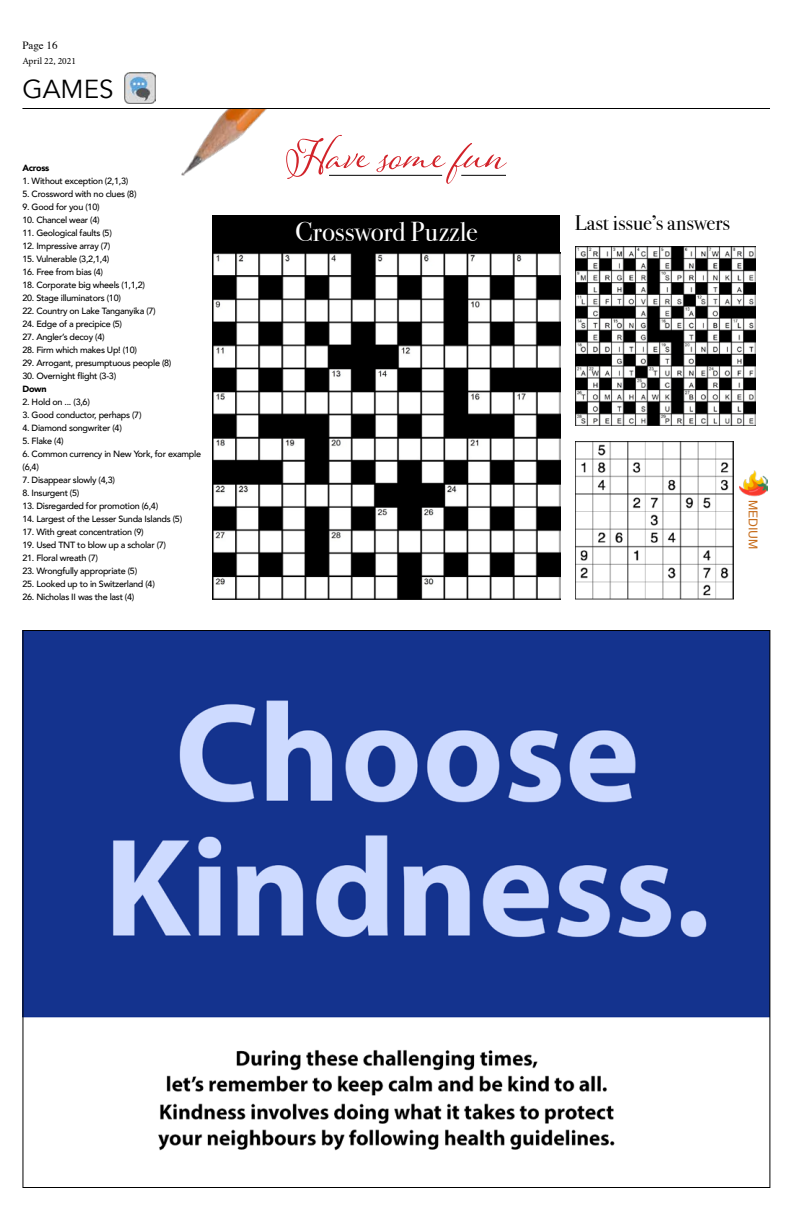
<style>
.page{position:relative;width:792px;height:1224px;background:#fff}
.page>*{position:absolute;margin:0;border:0;box-sizing:border-box;transform-origin:0 0}
.t1{font:55px "Adorn S Pomander";letter-spacing:.01em;color:#d2232a}
.t2{font:27.3px "Bodoni Svty Two ITCTT";letter-spacing:-.005em;color:#fff}
.t3{font:26px "Avenir";color:#000}
.t4{font:21px "Bodoni Svty Two ITCTT";color:#000}
.t5{font:12.2px "Helvetica";letter-spacing:-.01em;color:#c76d1c}
.t6{font:11px "Times";color:#000}
.t7{font:9.5px "Minion Pro";color:#000}
.t8{font:500 9px/13px "Avenir";letter-spacing:-.03em;color:#000}
.t9{font:900 9px "Avenir";letter-spacing:-.03em;color:#000}
</style>
<div class="page">
<img style="left:181px;top:109px;width:149px;height:67px">
<hr style="left:22px;top:108px;width:748px;height:1px;background:#000">
<img style="left:125px;top:72px;width:31px;height:31px">
<hr style="left:329px;top:175px;width:113px;height:1px;background:#000">
<img style="left:212px;top:253px;width:348px;height:347px">
<div style="left:212px;top:215px;width:348px;height:38px;background:#000"></div>
<img style="left:576px;top:442px;width:157px;height:158px">
<img style="left:576px;top:247px;width:179px;height:179px">
<hr style="left:461px;top:175px;width:45px;height:1px;background:#000">
<img style="left:740px;top:470px;width:27px;height:27px">
<img style="left:24px;top:632px;width:744px;height:519px">
<p class="t6" style="left:22px;top:35px;width:37px">Page 16</p>
<h3 class="t3" style="left:22px;top:74px;width:93px">GAMES</h3>
<p class="t7" style="left:22px;top:54px;width:55px">April 22, 2021</p>
<p class="t9" style="left:22px;top:160px;width:28px">Across</p>
<p class="t8" style="left:22px;top:174px;width:107px">1. Without exception (2,1,3)</p>
<p class="t8" style="left:22px;top:187px;width:116px">5. Crossword with no clues (8)</p>
<p class="t8" style="left:22px;top:200px;width:79px">9. Good for you (10)</p>
<p class="t8" style="left:22px;top:213px;width:79px">10. Chancel wear (4)</p>
<p class="t8" style="left:22px;top:226px;width:91px">11. Geological faults (5)</p>
<p class="t8" style="left:22px;top:239px;width:89px">12. Impressive array (7)</p>
<p class="t8" style="left:22px;top:252px;width:89px">15. Vulnerable (3,2,1,4)</p>
<p class="t8" style="left:22px;top:265px;width:82px">16. Free from bias (4)</p>
<p class="t8" style="left:22px;top:278px;width:124px">18. Corporate big wheels (1,1,2)</p>
<p class="t8" style="left:22px;top:291px;width:100px">20. Stage illuminators (10)</p>
<p class="t8" style="left:22px;top:304px;width:135px">22. Country on Lake Tanganyika (7)</p>
<p class="t8" style="left:22px;top:317px;width:101px">24. Edge of a precipice (5)</p>
<p class="t8" style="left:22px;top:330px;width:84px">27. Angler’s decoy (4)</p>
<p class="t8" style="left:22px;top:343px;width:116px">28. Firm which makes Up! (10)</p>
<p class="t8" style="left:22px;top:356px;width:151px">29. Arrogant, presumptuous people (8)</p>
<p class="t8" style="left:22px;top:369px;width:95px">30. Overnight flight (3-3)</p>
<p class="t9" style="left:22px;top:381px;width:26px">Down</p>
<p class="t8" style="left:22px;top:395px;width:69px">2. Hold on ... (3,6)</p>
<p class="t8" style="left:22px;top:408px;width:121px">3. Good conductor, perhaps (7)</p>
<p class="t8" style="left:22px;top:421px;width:101px">4. Diamond songwriter (4)</p>
<p class="t8" style="left:22px;top:434px;width:43px">5. Flake (4)</p>
<p class="t8" style="left:22px;top:447px;width:180px">6. Common currency in New York, for example (6,4)</p>
<p class="t8" style="left:22px;top:473px;width:94px">7. Disappear slowly (4,3)</p>
<p class="t8" style="left:22px;top:486px;width:58px">8. Insurgent (5)</p>
<p class="t8" style="left:22px;top:499px;width:137px">13. Disregarded for promotion (6,4)</p>
<p class="t8" style="left:22px;top:512px;width:161px">14. Largest of the Lesser Sunda Islands (5)</p>
<p class="t8" style="left:22px;top:525px;width:123px">17. With great concentration (9)</p>
<p class="t8" style="left:22px;top:538px;width:145px">19. Used TNT to blow up a scholar (7)</p>
<p class="t8" style="left:22px;top:551px;width:77px">21. Floral wreath (7)</p>
<p class="t8" style="left:22px;top:564px;width:116px">23. Wrongfully appropriate (5)</p>
<p class="t8" style="left:22px;top:577px;width:134px">25. Looked up to in Switzerland (4)</p>
<p class="t8" style="left:22px;top:590px;width:113px">26. Nicholas II was the last (4)</p>
<h1 class="t1" style="left:286px;top:116px;width:221px">Have some fun</h1>
<h2 class="t2" style="left:295px;top:210px;width:184px">Crossword Puzzle</h2>
<h3 class="t4" style="left:575px;top:206px;width:157px">Last issue’s answers</h3>
<h3 class="t5" style="left:763px;top:500px;width:50px;rotate:90deg">MEDIUM</h3>
</div>
